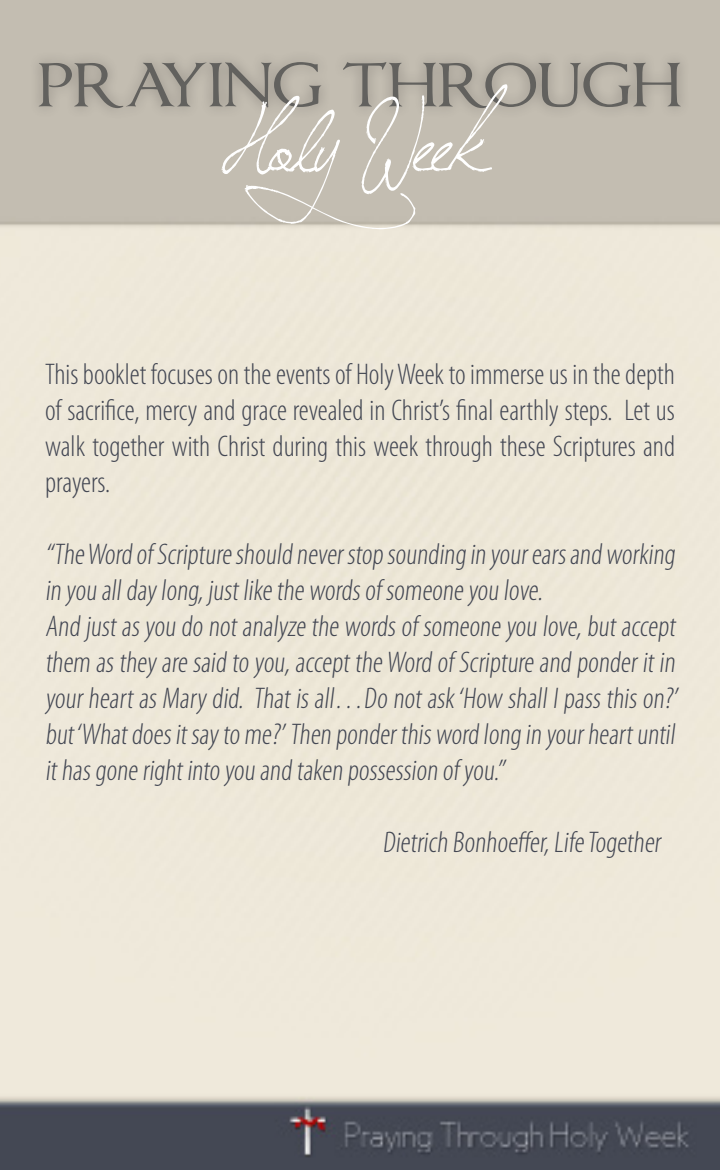
<style>
.page{position:relative;width:720px;height:1170px;background:#fff}
.page>*{position:absolute;margin:0;border:0;box-sizing:border-box;transform-origin:0 0}
.t1{font:105px "Jellyka Bees Antique Handwriting";color:#fff}
.t2{font:75px "Imperator Small Caps";color:#62615e}
.t3{font:300 condensed 30px/36px "Myriad Pro";color:#434753;text-align:justify}
</style>
<div class="page">
<img style="left:0;top:0;width:720px;height:1170px">
<div style="left:28px;top:49px;width:664px;height:71px;background:#231f20;opacity:.32"></div>
<p class="t2" style="left:38px;top:43px;width:646px">PRAYING THROUGH</p>
<p class="t1" style="left:229px;top:72px;width:263px">HolyWeek</p>
<p class="t3" style="left:45px;top:357px;width:632px">This booklet focuses on the events of Holy Week to immerse us in the depth of sacrifice, mercy and grace revealed in Christ’s final earthly steps. Let us walk together with Christ during this week through these Scriptures and prayers.</p>
<p class="t3" style="left:45px;top:537px;width:636px">“The Word of Scripture should neverstop sounding in yourears and working in you allday long,justlike the words of someone you love.</p>
<p class="t3" style="left:45px;top:609px;width:638px">And justas you do notanalyze the words of someone you love,butaccept them as they are said to you,acceptthe Word of Scripture and ponderitin yourheartas Mary did. Thatis all…Do notask ‘How shallIpass this on?’ but‘Whatdoes itsay to me?’Then ponderthis word long in yourheartuntil ithas gone rightinto you and taken possession of you.”</p>
<p class="t3" style="left:382px;top:825px;width:284px">Dietrich Bonhoeffer,Life Together</p>
</div>
